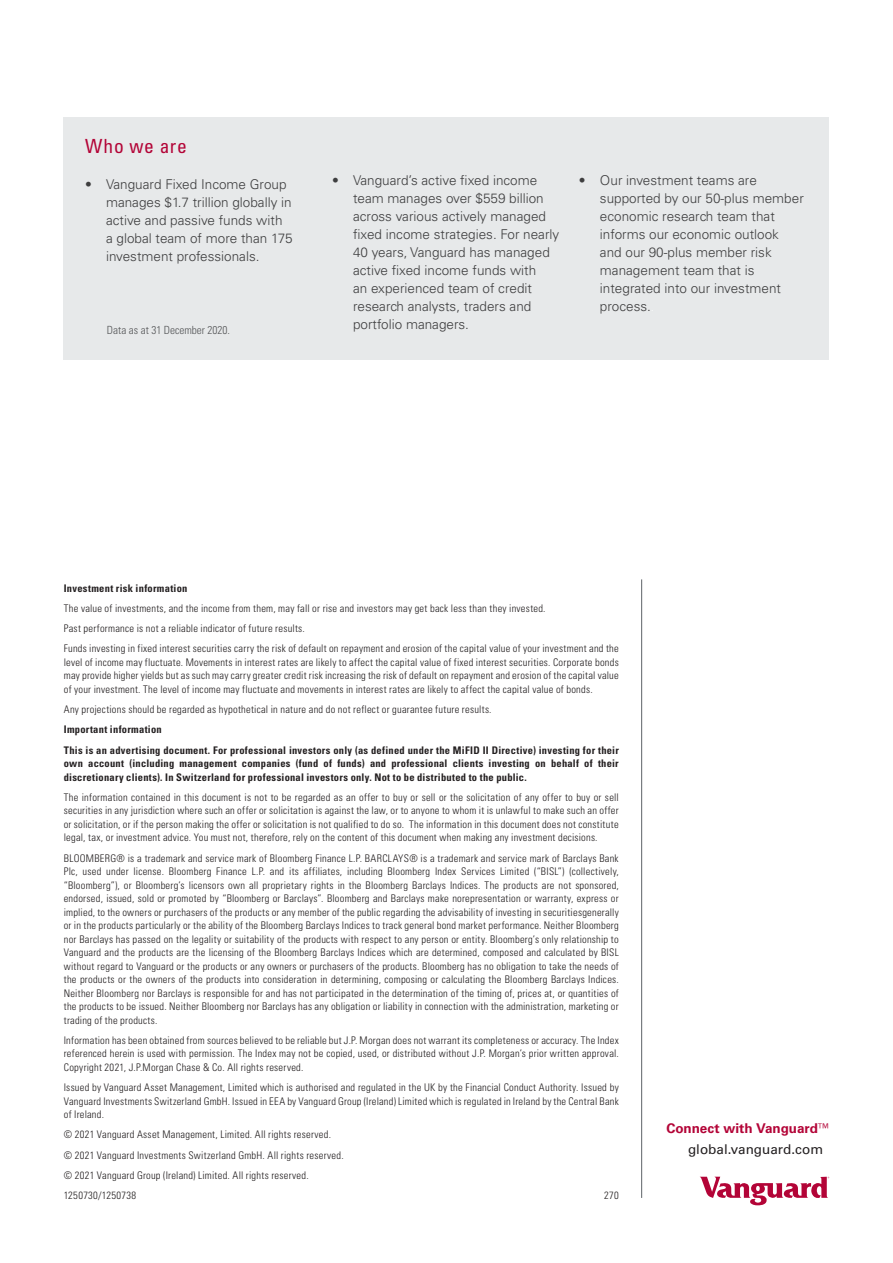
<style>
.page{position:relative;width:893px;height:1263px;background:#fff}
.page>*{position:absolute;margin:0;border:0;box-sizing:border-box;transform-origin:0 0}
.Paragraph_Header{font:condensed 19.5px "Univers LT Std";letter-spacing:.04em;color:#b30437}
.Bullet_Point{font:300 13.5px/18px "Univers LT Std";color:#3e3e3f}
.BC_Connect_Txt_Conde{font:700 13.5px "Univers LT Std";letter-spacing:-.005em;color:#b30437}
.BC_Connect_Web_Adres{font:13.5px "Univers LT Std";color:#231f20}
.Body_text{font:300 condensed 11.25px "Univers LT Std";color:#545557}
.Disclaimer_body_text{font:300 condensed 10.5px/13.5px "Univers LT Std";letter-spacing:.025em;color:#231f20;text-align:justify}
.Disclaimer_body_text-2{font:700 condensed 10.5px/13.5px "Univers LT Std";letter-spacing:.025em;color:#231f20;text-align:justify}
.Disclaimer_Bold{font:700 condensed 10.5px "Univers LT Std";letter-spacing:.03em;color:#231f20}
.s1{font-stretch:condensed;font-size:11.25px;color:#fff}
.s2{font-weight:300;font-size:12px}
</style>
<div class="page">
<hr style="left:641px;top:579px;width:1px;height:619px;background:#5e6367">
<svg style="left:700px;top:1177px;width:129px;height:28px"></svg>
<div style="left:64px;top:118px;width:765px;height:242px;background:#e7e9ea"></div>
<p class="Paragraph_Header" style="left:85px;top:134px;width:103px">Who we are</p>
<p class="Bullet_Point" style="left:106px;top:175px;width:188px;text-indent:-21px">• Vanguard Fixed Income Group manages $1.7 trillion globally in active and passive funds with a global team of more than 175 investment professionals.</p>
<p class="Bullet_Point" style="left:353px;top:171px;width:208px;text-indent:-21px">• Vanguard’s active fixed income team manages over $559 billion across various actively managed fixed income strategies. For nearly<br>40 years, Vanguard has managed active fixed income funds with<br>an experienced team of credit research analysts, traders and portfolio managers.</p>
<p class="Bullet_Point" style="left:600px;top:171px;width:205px;text-indent:-21px">• Our investment teams are supported by our 50-plus member economic research team that informs our economic outlook and our 90-plus member risk management team that is integrated into our investment process.<span class="s1">.</span></p>
<p class="Body_text" style="left:107px;top:323px;width:125px">Data as at 31 December 2020.</p>
<p class="Disclaimer_Bold" style="left:64px;top:581px;width:125px">Investment risk information</p>
<p class="Disclaimer_body_text" style="left:64px;top:601px;width:483px">The value of investments, and the income from them, may fall or rise and investors may get back less than they invested.</p>
<p class="Disclaimer_body_text" style="left:64px;top:622px;width:243px">Past performance is not a reliable indicator of future results.</p>
<p class="Disclaimer_body_text" style="left:64px;top:642px;width:556px">Funds investing in fixed interest securities carry the risk of default on repayment and erosion of the capital value of your investment and the level of income may fluctuate. Movements in interest rates are likely to affect the capital value of fixed interest securities. Corporate bonds may provide higher yields but as such may carry greater credit risk increasing the risk of default on repayment and erosion of the capital value of your investment. The level of income may fluctuate and movements in interest rates are likely to affect the capital value of bonds.</p>
<p class="Disclaimer_body_text" style="left:64px;top:703px;width:429px">Any projections should be regarded as hypothetical in nature and do not reflect or guarantee future results.</p>
<p class="Disclaimer_Bold" style="left:64px;top:723px;width:100px">Important information</p>
<p class="Disclaimer_body_text-2" style="left:64px;top:743px;width:557px">This is an advertising document. For professional investors only (as defined under the MiFID II Directive) investing for their own account (including management companies (fund of funds) and professional clients investing on behalf of their discretionary clients). In Switzerland for professional investors only. Not to be distributed to the public.</p>
<p class="Disclaimer_body_text" style="left:64px;top:790px;width:556px">The information contained in this document is not to be regarded as an offer to buy or sell or the solicitation of any offer to buy or sell securities in any jurisdiction where such an offer or solicitation is against the law, or to anyone to whom it is unlawful to make such an offer or solicitation, or if the person making the offer or solicitation is not qualified to do so. The information in this document does not constitute legal, tax, or investment advice. You must not, therefore, rely on the content of this document when making any investment decisions.</p>
<p class="Disclaimer_body_text" style="left:64px;top:851px;width:557px">BLOOMBERG® is a trademark and service mark of Bloomberg Finance L.P. BARCLAYS® is a trademark and service mark of Barclays Bank Plc, used under license. Bloomberg Finance L.P. and its affiliates, including Bloomberg Index Services Limited (“BISL”) (collectively, “Bloomberg”), or Bloomberg’s licensors own all proprietary rights in the Bloomberg Barclays Indices. The products are not sponsored, endorsed, issued, sold or promoted by “Bloomberg or Barclays”. Bloomberg and Barclays make norepresentation or warranty, express or implied, to the owners or purchasers of the products or any member of the public regarding the advisability of investing in securitiesgenerally or in the products particularly or the ability of the Bloomberg Barclays Indices to track general bond market performance. Neither Bloomberg nor Barclays has passed on the legality or suitability of the products with respect to any person or entity. Bloomberg’s only relationship to Vanguard and the products are the licensing of the Bloomberg Barclays Indices which are determined, composed and calculated by BISL without regard to Vanguard or the products or any owners or purchasers of the products. Bloomberg has no obligation to take the needs of the products or the owners of the products into consideration in determining, composing or calculating the Bloomberg Barclays Indices.<br>Neither Bloomberg nor Barclays is responsible for and has not participated in the determination of the timing of, prices at, or quantities of the products to be issued. Neither Bloomberg nor Barclays has any obligation or liability in connection with the administration, marketing or trading of the products.</p>
<p class="Disclaimer_body_text" style="left:64px;top:1033px;width:557px">Information has been obtained from sources believed to be reliable but J.P. Morgan does not warrant its completeness or accuracy. The Index referenced herein is used with permission. The Index may not be copied, used, or distributed without J.P. Morgan’s prior written approval.<br>Copyright 2021, J.P.Morgan Chase &amp; Co. All rights reserved.</p>
<p class="Disclaimer_body_text" style="left:64px;top:1081px;width:556px">Issued by Vanguard Asset Management, Limited which is authorised and regulated in the UK by the Financial Conduct Authority. Issued by Vanguard Investments Switzerland GmbH. Issued in EEA by Vanguard Group (Ireland) Limited which is regulated in Ireland by the Central Bank of Ireland.</p>
<p class="Disclaimer_body_text" style="left:64px;top:1128px;width:269px">© 2021 Vanguard Asset Management, Limited. All rights reserved.</p>
<p class="Disclaimer_body_text" style="left:64px;top:1148px;width:281px">© 2021 Vanguard Investments Switzerland GmbH. All rights reserved.</p>
<p class="Disclaimer_body_text" style="left:64px;top:1168px;width:246px">© 2021 Vanguard Group (Ireland) Limited. All rights reserved.</p>
<p class="Disclaimer_body_text" style="left:64px;top:1189px;width:74px">1250730/1250738</p>
<p class="Disclaimer_body_text" style="left:604px;top:1189px;width:16px">270</p>
<p class="BC_Connect_Txt_Conde" style="left:666px;top:1120px;width:164px">Connect with Vanguard<span class="s2">™</span></p>
<p class="BC_Connect_Web_Adres" style="left:688px;top:1141px;width:137px">global.vanguard.com</p>
</div>
